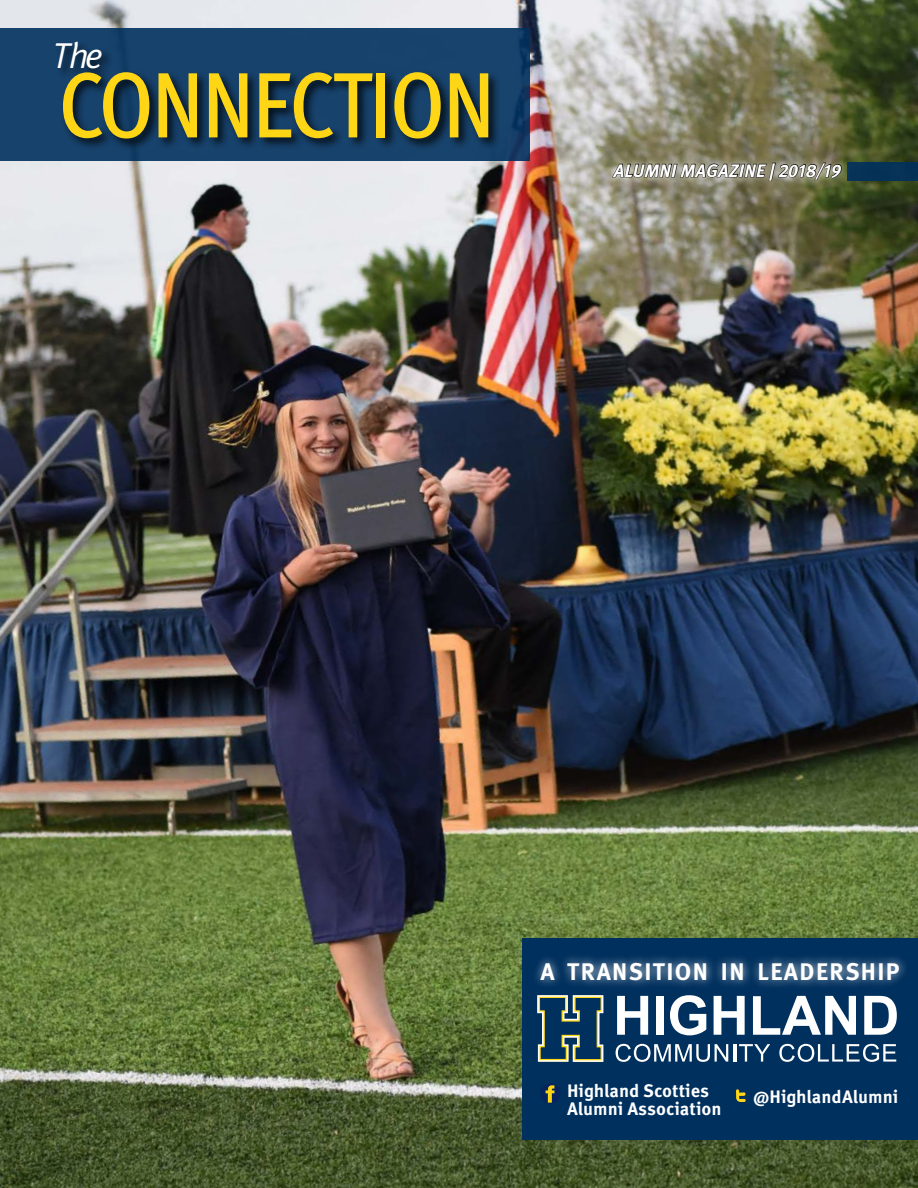
<style>
.page{position:relative;width:918px;height:1188px;background:#fff}
.page>*{position:absolute;margin:0;border:0;box-sizing:border-box;transform-origin:0 0}
.t1{font:500 condensed 93px "Meta Pro";letter-spacing:-.02em;color:#ffd615}
.t2{font:italic 36px "Meta Correspondence Pro";color:#fff}
.t3{font:700 24px "Meta Pro";letter-spacing:.06em;color:#fff}
.t4{font:700 18px "Meta Correspondence Pro";color:#fff}
.t5{font:italic 700 18px "Meta Pro";letter-spacing:.01em;color:#fff}
</style>
<div class="page">
<img style="left:0;top:0;width:918px;height:1188px">
<div style="left:0;top:28px;width:530px;height:133px;background:#17426c"></div>
<div style="left:54px;top:39px;width:447px;height:112px;background:#000;opacity:.75"></div>
<div style="left:523px;top:939px;width:395px;height:201px;background:#00305e"></div>
<svg style="left:617px;top:996px;width:31px;height:39px"></svg>
<div style="left:656px;top:996px;width:8px;height:39px;background:#fff"></div>
<svg style="left:670px;top:995px;width:36px;height:40px"></svg>
<svg style="left:714px;top:996px;width:31px;height:39px"></svg>
<svg style="left:753px;top:996px;width:103px;height:39px"></svg>
<svg style="left:864px;top:996px;width:33px;height:39px"></svg>
<svg style="left:616px;top:1044px;width:112px;height:18px"></svg>
<hr style="left:733px;top:1044px;width:3px;height:18px;background:#fff">
<svg style="left:739px;top:1044px;width:31px;height:18px"></svg>
<svg style="left:779px;top:1044px;width:117px;height:18px"></svg>
<svg style="left:537px;top:995px;width:67px;height:67px"></svg>
<div style="left:848px;top:162px;width:70px;height:18px;background:#053257"></div>
<div style="left:603px;top:154px;width:247px;height:36px;background:#fff;opacity:.75"></div>
<svg style="left:612px;top:144px;width:230px;height:43px;background:#78745d"></svg>
<div style="left:532px;top:953px;width:376px;height:36px;background:#fff;opacity:.75"></div>
<svg style="left:736px;top:1089px;width:10px;height:13px"></svg>
<div style="left:540px;top:1083px;width:20px;height:21px;background:#052460;border-radius:50%"></div>
<svg style="left:546px;top:1085px;width:8px;height:18px"></svg>
<h2 class="t2" style="left:52px;top:28px;width:53px">The</h2>
<h1 class="t1" style="left:59px;top:35px;width:438px">CONNECTION</h1>
<p class="t5" style="left:614px;top:156px;width:229px">ALUMNI MAGAZINE | 2018/19</p>
<h3 class="t3" style="left:540px;top:953px;width:361px">A TRANSITION IN LEADERSHIP</h3>
<p class="t4" style="left:567px;top:1077px;width:144px">Highland Scotties</p>
<p class="t4" style="left:753px;top:1082px;width:147px">@HighlandAlumni</p>
<p class="t4" style="left:567px;top:1095px;width:156px">Alumni Association</p>
</div>
